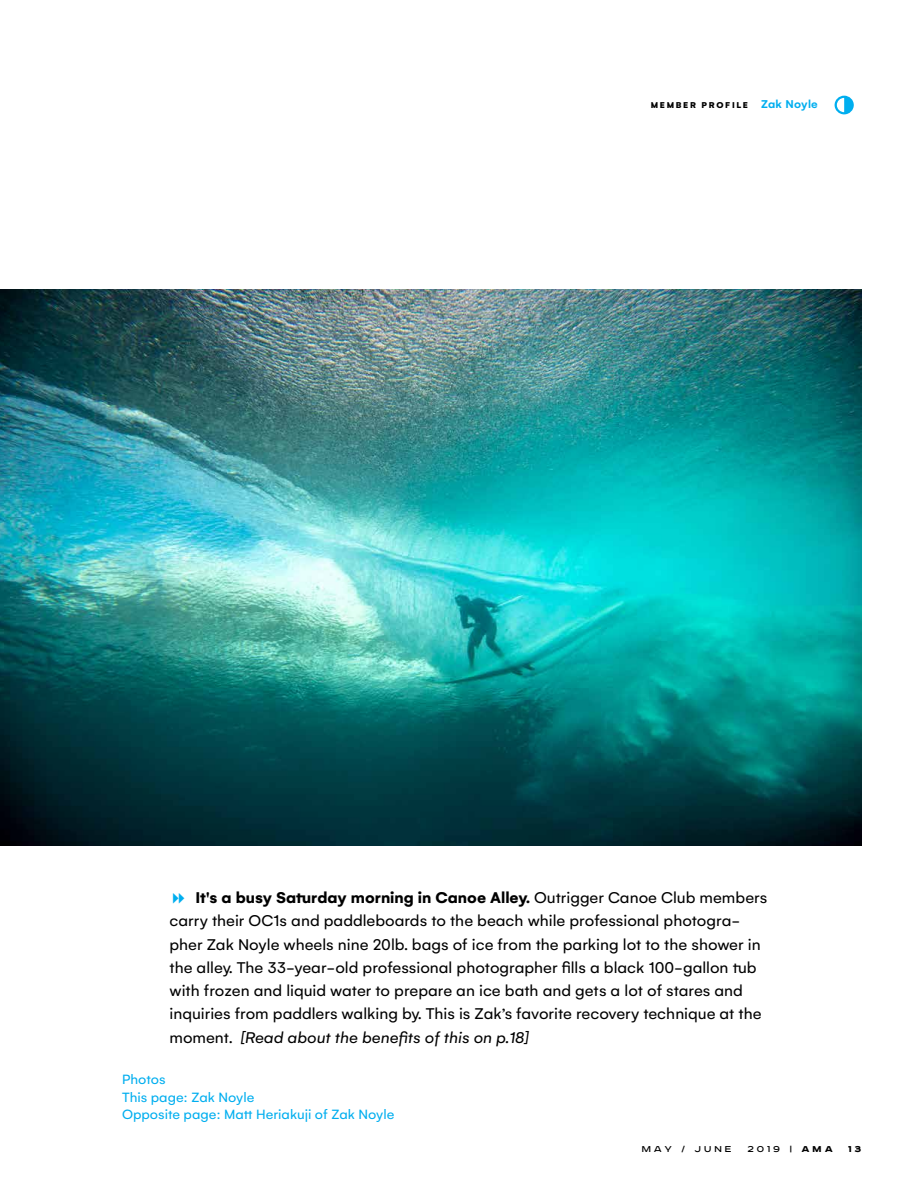
<style>
.page{position:relative;width:918px;height:1188px;background:#fff}
.page>*{position:absolute;margin:0;border:0;box-sizing:border-box;transform-origin:0 0}
.t1{font:16.8px/23.2px "Gelion";color:#000}
.t2{font:14.55px/17.4px "Gelion";color:#00aeef}
.t3{font:10.65px "Road Radio";letter-spacing:.28em;color:#000}
.t4{font:900 10.65px "Road Radio";color:#000}
.t5{font:900 9.15px "Gelion";letter-spacing:.18em;color:#000}
.s1{font-weight:600;font-size:12.3px;color:#00aeef}
.s2{font-weight:700}
.s3{font-style:italic}
.s4{font-weight:900}
</style>
<div class="page">
<svg style="left:835px;top:96px;width:19px;height:18px"></svg>
<img style="left:0;top:289px;width:862px;height:556px">
<p class="t5" style="left:651px;top:99px;width:169px">MEMBER PROFILE <span class="s1">Zak Noyle</span></p>
<p class="t1" style="left:169px;top:886px;width:599px;text-indent:26px"><span class="s2">It's a busy Saturday morning in Canoe Alley.</span> Outrigger Canoe Club members carry their OC1s and paddleboards to the beach while professional photogra&shy;pher Zak Noyle wheels nine 20lb. bags of ice from the parking lot to the shower in the alley. The 33-year-old professional photographer fills a black 100-gallon tub with frozen and liquid water to prepare an ice bath and gets a lot of stares and inquiries from paddlers walking by. This is Zak’s favorite recovery technique at the moment. <span class="s3">[Read about the benefits of this on p.18]</span></p>
<p class="t2" style="left:122px;top:1071px;width:274px">Photos<br>This page: Zak Noyle<br>Opposite page: Matt Heriakuji of Zak Noyle</p>
<p class="t3" style="left:642px;top:1143px;width:91px">may / june</p>
<p class="t3" style="left:747px;top:1143px;width:87px">2019 | <span class="s4">AMA</span></p>
<p class="t4" style="left:848px;top:1143px;width:15px">1 3</p>
</div>
